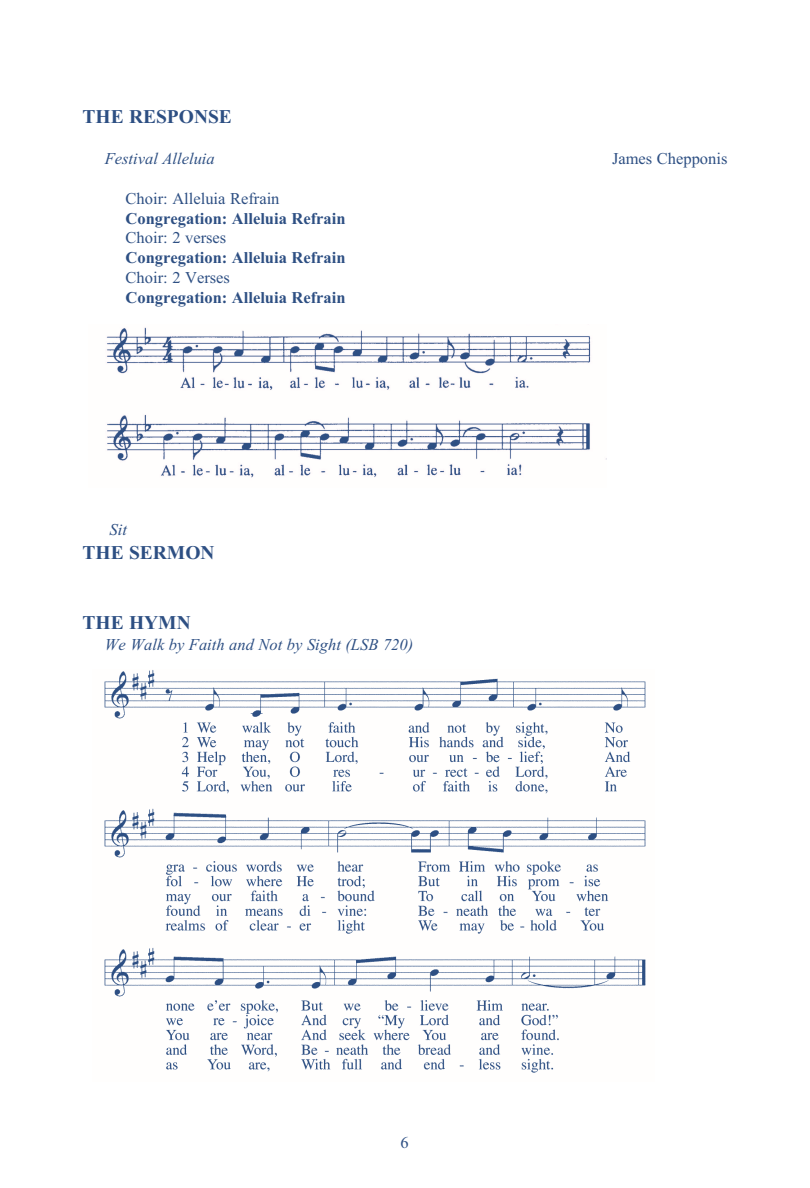
<style>
.page{position:relative;width:810px;height:1188px;background:#fff}
.page>*{position:absolute;margin:0;border:0;box-sizing:border-box;transform-origin:0 0}
.t1{font:19.5px "Times New Roman PS Bold MT OTF";color:#2d4f83}
.t2{font:16.5px "Times New Roman PS Bold MT OTF";color:#2d4f83}
.t3{font:16.5px "Times New Roman";color:#2d4f83}
.t4{font:16.5px "Times New Roman PS Italic MT OTF";color:#2d4f83}
</style>
<div class="page">
<img style="left:104px;top:670px;width:542px;height:403px">
<img style="left:106px;top:327px;width:501px;height:151px">
<p class="t1" style="left:82px;top:105px;width:151px">THE RESPONSE</p>
<p class="t4" style="left:105px;top:149px;width:111px">Festival Alleluia</p>
<p class="t3" style="left:612px;top:149px;width:117px">James Chepponis</p>
<p class="t3" style="left:126px;top:188px;width:155px">Choir: Alleluia Refrain</p>
<p class="t2" style="left:126px;top:208px;width:221px">Congregation: Alleluia Refrain</p>
<p class="t3" style="left:126px;top:228px;width:102px">Choir: 2 verses</p>
<p class="t2" style="left:126px;top:248px;width:221px">Congregation: Alleluia Refrain</p>
<p class="t3" style="left:126px;top:268px;width:106px">Choir: 2 Verses</p>
<p class="t2" style="left:126px;top:287px;width:221px">Congregation: Alleluia Refrain</p>
<p class="t4" style="left:109px;top:520px;width:19px">Sit</p>
<p class="t1" style="left:82px;top:540px;width:134px">THE SERMON</p>
<p class="t1" style="left:82px;top:611px;width:110px">THE HYMN</p>
<p class="t4" style="left:105px;top:635px;width:310px">We Walk by Faith and Not by Sight (LSB 720)</p>
<p class="t3" style="left:401px;top:1133px;width:10px">6</p>
</div>
